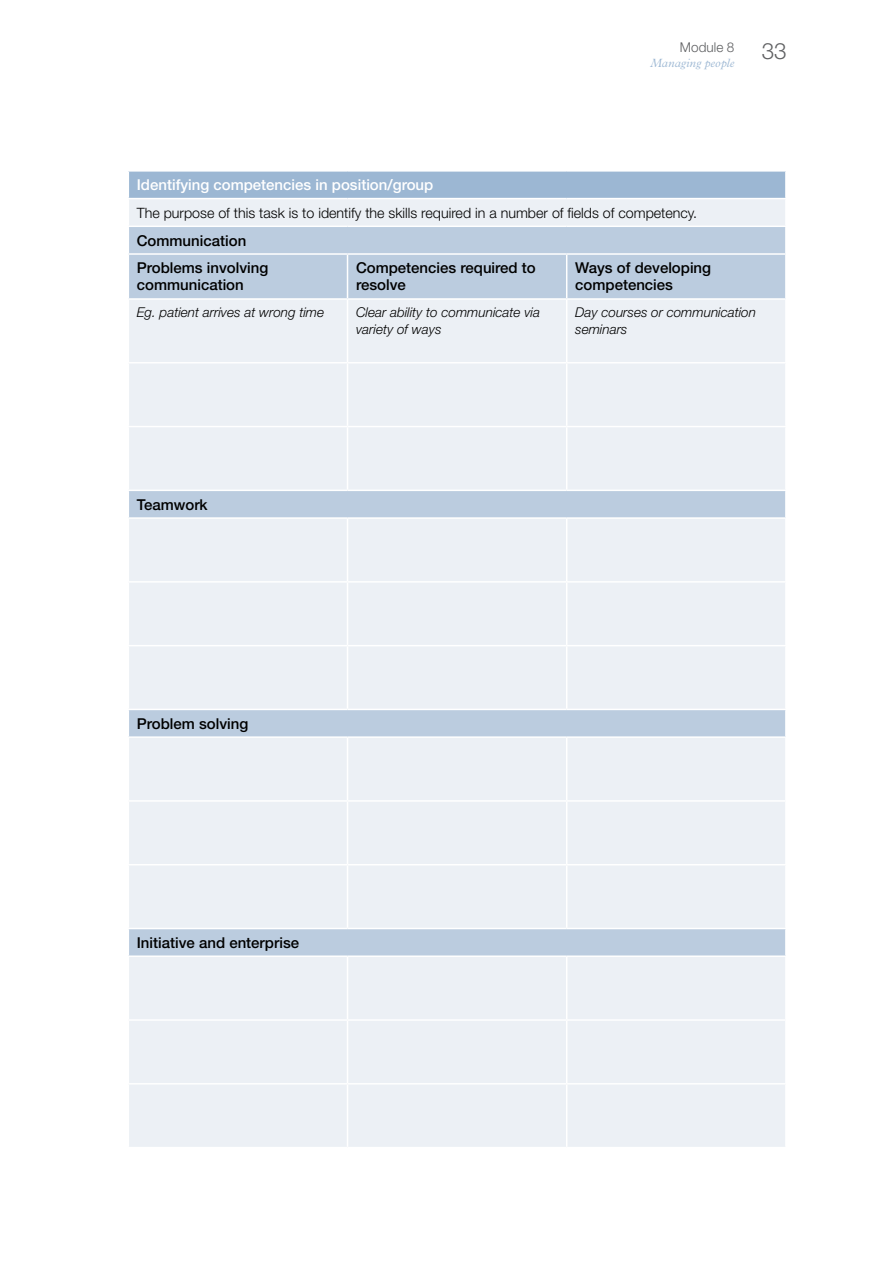
<style>
.page{position:relative;width:893px;height:1263px;background:#fff}
.page>*{position:absolute;margin:0;border:0;box-sizing:border-box;transform-origin:0 0}
.t1{font:300 22.5px "Helvetica Neue LT Std";color:#5f6062}
.t2{font:500 15px/17.2px "Helvetica Neue LT Std";color:#000}
.t3{font:500 15px "Helvetica Neue LT Std";color:#fff}
.t4{font:300 14.25px "Helvetica Neue LT Std";color:#000}
.t5{font:italic 300 13.5px/16.5px "Helvetica Neue LT Std";color:#000}
.t6{font:300 13.5px "Helvetica Neue LT Std";letter-spacing:.005em;color:#5f6062}
.t7{font:italic 300 12px "Plantin MT Std";letter-spacing:.01em;color:#9cb7d3}
</style>
<div class="page">
<div style="left:128px;top:171px;width:658px;height:28px;background:#9cb7d3"></div>
<div style="left:129px;top:199px;width:656px;height:948px;background:#ecf0f5"></div>
<svg style="left:129px;top:227px;width:656px;height:728px;background:#e1e8f0"></svg>
<hr style="left:347px;top:300px;width:1px;height:62px;background:#fff">
<hr style="left:566px;top:300px;width:1px;height:62px;background:#fff">
<hr style="left:128px;top:362px;width:219px;height:1px;background:#fff">
<hr style="left:347px;top:362px;width:220px;height:1px;background:#fff">
<hr style="left:347px;top:363px;width:1px;height:63px;background:#fff">
<hr style="left:567px;top:362px;width:220px;height:1px;background:#fff">
<hr style="left:566px;top:363px;width:1px;height:63px;background:#fff">
<hr style="left:128px;top:426px;width:219px;height:1px;background:#fff">
<hr style="left:347px;top:426px;width:220px;height:1px;background:#fff">
<hr style="left:347px;top:427px;width:1px;height:63px;background:#fff">
<hr style="left:567px;top:426px;width:220px;height:1px;background:#fff">
<hr style="left:566px;top:427px;width:1px;height:63px;background:#fff">
<hr style="left:347px;top:519px;width:1px;height:62px;background:#fff">
<hr style="left:566px;top:519px;width:1px;height:62px;background:#fff">
<hr style="left:347px;top:583px;width:1px;height:62px;background:#fff">
<hr style="left:566px;top:583px;width:1px;height:62px;background:#fff">
<hr style="left:347px;top:646px;width:1px;height:63px;background:#fff">
<hr style="left:566px;top:646px;width:1px;height:63px;background:#fff">
<hr style="left:347px;top:738px;width:1px;height:62px;background:#fff">
<hr style="left:566px;top:738px;width:1px;height:62px;background:#fff">
<hr style="left:347px;top:802px;width:1px;height:62px;background:#fff">
<hr style="left:566px;top:802px;width:1px;height:62px;background:#fff">
<hr style="left:347px;top:865px;width:1px;height:63px;background:#fff">
<hr style="left:566px;top:865px;width:1px;height:63px;background:#fff">
<hr style="left:347px;top:957px;width:1px;height:62px;background:#fff">
<hr style="left:566px;top:957px;width:1px;height:62px;background:#fff">
<hr style="left:347px;top:1021px;width:1px;height:62px;background:#fff">
<hr style="left:566px;top:1021px;width:1px;height:62px;background:#fff">
<hr style="left:347px;top:1084px;width:1px;height:63px;background:#fff">
<hr style="left:566px;top:1084px;width:1px;height:63px;background:#fff">
<hr style="left:128px;top:170px;width:219px;height:2px;background:#fff">
<hr style="left:347px;top:170px;width:220px;height:2px;background:#fff">
<hr style="left:567px;top:170px;width:220px;height:2px;background:#fff">
<hr style="left:128px;top:226px;width:219px;height:1px;background:#fff">
<hr style="left:347px;top:226px;width:220px;height:1px;background:#fff">
<hr style="left:567px;top:226px;width:220px;height:1px;background:#fff">
<hr style="left:128px;top:198px;width:219px;height:1px;background:#fff">
<svg style="left:128px;top:172px;width:1px;height:26px"></svg>
<hr style="left:347px;top:198px;width:220px;height:1px;background:#fff">
<hr style="left:567px;top:198px;width:220px;height:1px;background:#fff">
<hr style="left:347px;top:253px;width:220px;height:2px;background:#fff">
<hr style="left:347px;top:298px;width:220px;height:2px;background:#fff">
<hr style="left:567px;top:253px;width:220px;height:2px;background:#fff">
<hr style="left:566px;top:255px;width:1px;height:43px;background:#fff">
<hr style="left:567px;top:298px;width:220px;height:2px;background:#fff">
<hr style="left:128px;top:253px;width:219px;height:2px;background:#fff">
<hr style="left:347px;top:255px;width:1px;height:43px;background:#fff">
<hr style="left:128px;top:298px;width:219px;height:2px;background:#fff">
<hr style="left:128px;top:581px;width:219px;height:2px;background:#fff">
<hr style="left:347px;top:581px;width:220px;height:2px;background:#fff">
<hr style="left:567px;top:581px;width:220px;height:2px;background:#fff">
<hr style="left:128px;top:645px;width:219px;height:1px;background:#fff">
<hr style="left:347px;top:645px;width:220px;height:1px;background:#fff">
<hr style="left:567px;top:645px;width:220px;height:1px;background:#fff">
<hr style="left:128px;top:800px;width:219px;height:2px;background:#fff">
<hr style="left:347px;top:800px;width:220px;height:2px;background:#fff">
<hr style="left:567px;top:800px;width:220px;height:2px;background:#fff">
<hr style="left:128px;top:864px;width:219px;height:1px;background:#fff">
<hr style="left:347px;top:864px;width:220px;height:1px;background:#fff">
<hr style="left:567px;top:864px;width:220px;height:1px;background:#fff">
<hr style="left:128px;top:1019px;width:219px;height:2px;background:#fff">
<hr style="left:347px;top:1019px;width:220px;height:2px;background:#fff">
<hr style="left:567px;top:1019px;width:220px;height:2px;background:#fff">
<hr style="left:128px;top:1083px;width:219px;height:1px;background:#fff">
<hr style="left:347px;top:1083px;width:220px;height:1px;background:#fff">
<hr style="left:567px;top:1083px;width:220px;height:1px;background:#fff">
<hr style="left:785px;top:172px;width:2px;height:26px;background:#fff">
<hr style="left:128px;top:928px;width:219px;height:1px;background:#fff">
<hr style="left:347px;top:928px;width:220px;height:1px;background:#fff">
<hr style="left:567px;top:928px;width:220px;height:1px;background:#fff">
<hr style="left:128px;top:955px;width:219px;height:2px;background:#fff">
<hr style="left:347px;top:955px;width:220px;height:2px;background:#fff">
<hr style="left:567px;top:955px;width:220px;height:2px;background:#fff">
<hr style="left:128px;top:709px;width:219px;height:1px;background:#fff">
<hr style="left:347px;top:709px;width:220px;height:1px;background:#fff">
<hr style="left:567px;top:709px;width:220px;height:1px;background:#fff">
<hr style="left:128px;top:736px;width:219px;height:2px;background:#fff">
<hr style="left:347px;top:736px;width:220px;height:2px;background:#fff">
<hr style="left:567px;top:736px;width:220px;height:2px;background:#fff">
<hr style="left:128px;top:490px;width:219px;height:1px;background:#fff">
<hr style="left:347px;top:490px;width:220px;height:1px;background:#fff">
<hr style="left:567px;top:490px;width:220px;height:1px;background:#fff">
<hr style="left:128px;top:517px;width:219px;height:2px;background:#fff">
<hr style="left:347px;top:517px;width:220px;height:2px;background:#fff">
<hr style="left:567px;top:517px;width:220px;height:2px;background:#fff">
<p class="t6" style="left:680px;top:39px;width:56px">Module 8</p>
<p class="t7" style="left:650px;top:56px;width:86px">Managing people</p>
<h1 class="t1" style="left:762px;top:37px;width:26px">33</h1>
<p class="t3" style="left:137px;top:176px;width:298px">Identifying competencies in position/group</p>
<p class="t4" style="left:137px;top:204px;width:562px">The purpose of this task is to identify the skills required in a number of fields of competency.</p>
<p class="t2" style="left:137px;top:226px;width:133px;line-height:27.8px">Communication<br>Problems involving</p>
<p class="t2" style="left:137px;top:276px;width:108px">communication</p>
<p class="t2" style="left:356px;top:259px;width:181px">Competencies required to resolve</p>
<p class="t2" style="left:575px;top:259px;width:137px">Ways of developing competencies</p>
<p class="t5" style="left:137px;top:304px;width:189px">Eg. patient arrives at wrong time</p>
<p class="t5" style="left:356px;top:304px;width:186px">Clear ability to communicate via variety of ways</p>
<p class="t5" style="left:575px;top:304px;width:182px">Day courses or communication seminars</p>
<p class="t2" style="left:137px;top:495px;width:72px">Teamwork</p>
<p class="t2" style="left:137px;top:714px;width:113px">Problem solving</p>
<p class="t2" style="left:137px;top:934px;width:164px">Initiative and enterprise</p>
</div>
